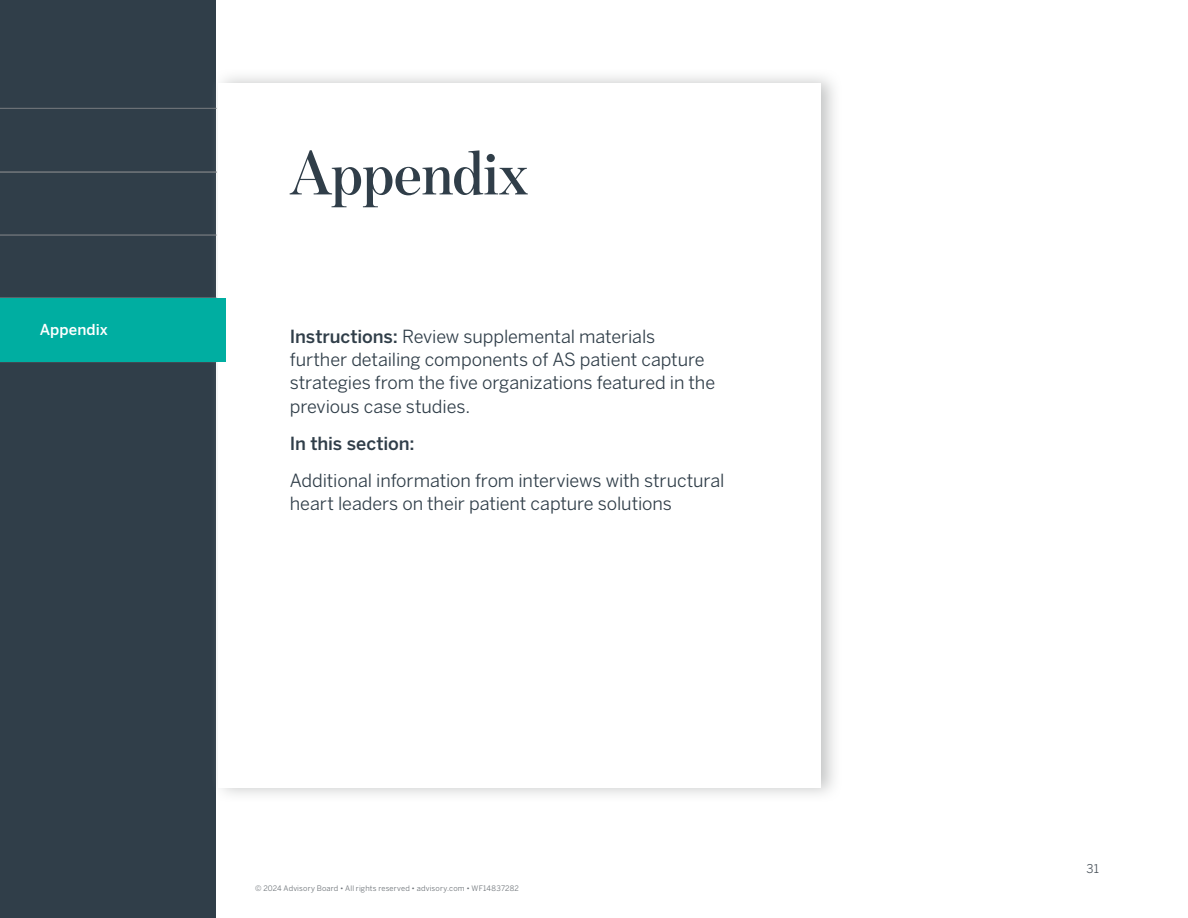
<style>
.page{position:relative;width:1188px;height:918px;background:#fff}
.page>*{position:absolute;margin:0;border:0;box-sizing:border-box;transform-origin:0 0}
.t1{font:600 63px "Benton Mod Disp";color:#303e49}
.t2{font:18px/23.4px "Benton Sans";letter-spacing:-.005em;color:#303e49}
.t3{font:500 18px "Benton Sans";letter-spacing:-.005em;color:#303e49}
.t4{font:500 15px "Benton Sans";letter-spacing:.005em;color:#fff}
.t5{font:12px "Benton Sans";color:#485159}
.t6{font:7.5px "Benton Sans";letter-spacing:.025em;color:#6b7176}
.s1{font-weight:500}
</style>
<div class="page">
<div style="left:0;top:0;width:216px;height:918px;background:#303e49"></div>
<hr style="left:0;top:108px;width:216px;height:1px;background:#6b7176">
<hr style="left:0;top:172px;width:216px;height:1px;background:#6b7176">
<hr style="left:0;top:235px;width:216px;height:1px;background:#6b7176">
<hr style="left:0;top:361px;width:216px;height:1px;background:#6b7176">
<div style="left:209px;top:68px;width:633px;height:735px;background:#afb1b1;opacity:.75"></div>
<div style="left:218px;top:84px;width:602px;height:704px;background:#fff"></div>
<div style="left:0;top:298px;width:225px;height:63px;background:#00aea1"></div>
<p class="t4" style="left:40px;top:321px;width:70px">Appendix</p>
<h1 class="t1" style="left:290px;top:138px;width:240px">Appendix</h1>
<p class="t2" style="left:290px;top:324px;width:427px"><span class="s1">Instructions:</span> Review supplemental materials further detailing components of AS patient capture strategies from the five organizations featured in the previous case studies.</p>
<p class="t3" style="left:290px;top:432px;width:126px">In this section:</p>
<p class="t2" style="left:290px;top:468px;width:436px">Additional information from interviews with structural heart leaders on their patient capture solutions</p>
<p class="t6" style="left:255px;top:884px;width:265px">© 2024 Advisory Board • All rights reserved • advisory.com • WF14837282</p>
<p class="t5" style="left:1087px;top:861px;width:14px">31</p>
</div>
